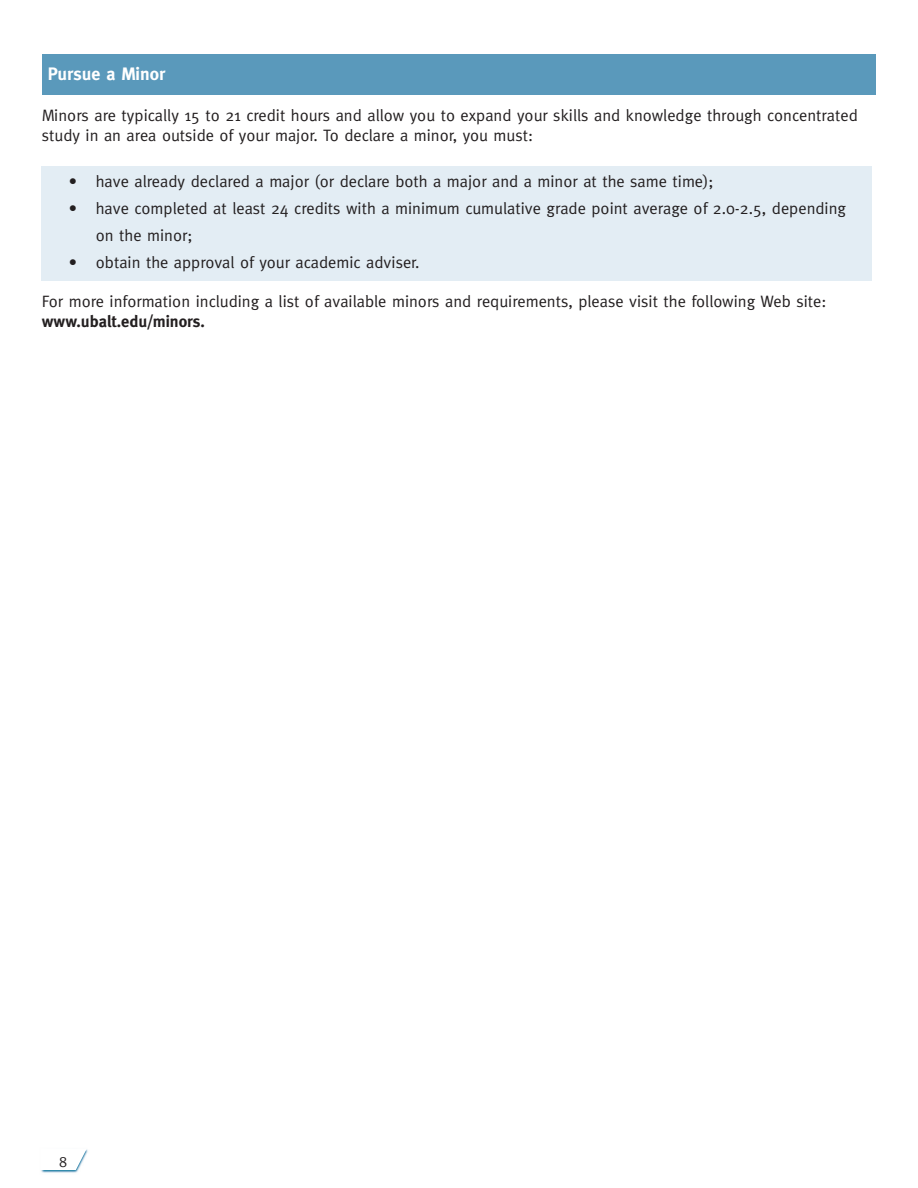
<style>
.page{position:relative;width:918px;height:1188px;background:#fff}
.page>*{position:absolute;margin:0;border:0;box-sizing:border-box;transform-origin:0 0}
.t1{font:700 18px "Meta";color:#fff}
.t2{font:16.5px/19.5px "Meta";color:#231f20}
.t3{font:15px "Meta";color:#231f20}
.s1{font-weight:700}
</style>
<div class="page">
<img style="left:41px;top:1149px;width:47px;height:24px">
<svg style="left:41px;top:1149px;width:46px;height:21px"></svg>
<div style="left:42px;top:166px;width:830px;height:115px;background:#e3edf4"></div>
<div style="left:42px;top:54px;width:833px;height:40px;background:#5a99bb"></div>
<p class="t1" style="left:48px;top:63px;width:119px">Pursue a Minor</p>
<p class="t2" style="left:42px;top:105px;width:818px">Minors are typically 15 to 21 credit hours and allow you to expand your skills and knowledge through concentrated study in an area outside of your major. To declare a minor, you must:</p>
<p class="t2" style="left:69px;top:171px;width:646px">• have already declared a major (or declare both a major and a minor at the same time);</p>
<p class="t2" style="left:69px;top:198px;width:779px">• have completed at least 24 credits with a minimum cumulative grade point average of 2.0-2.5, depending</p>
<p class="t2" style="left:96px;top:225px;width:98px">on the minor;</p>
<p class="t2" style="left:69px;top:252px;width:352px">• obtain the approval of your academic adviser.</p>
<p class="t2" style="left:42px;top:291px;width:786px">For more information including a list of available minors and requirements, please visit the following Web site: <span class="s1">www.ubalt.edu/minors.</span></p>
<p class="t3" style="left:59px;top:1153px;width:10px">8</p>
</div>
